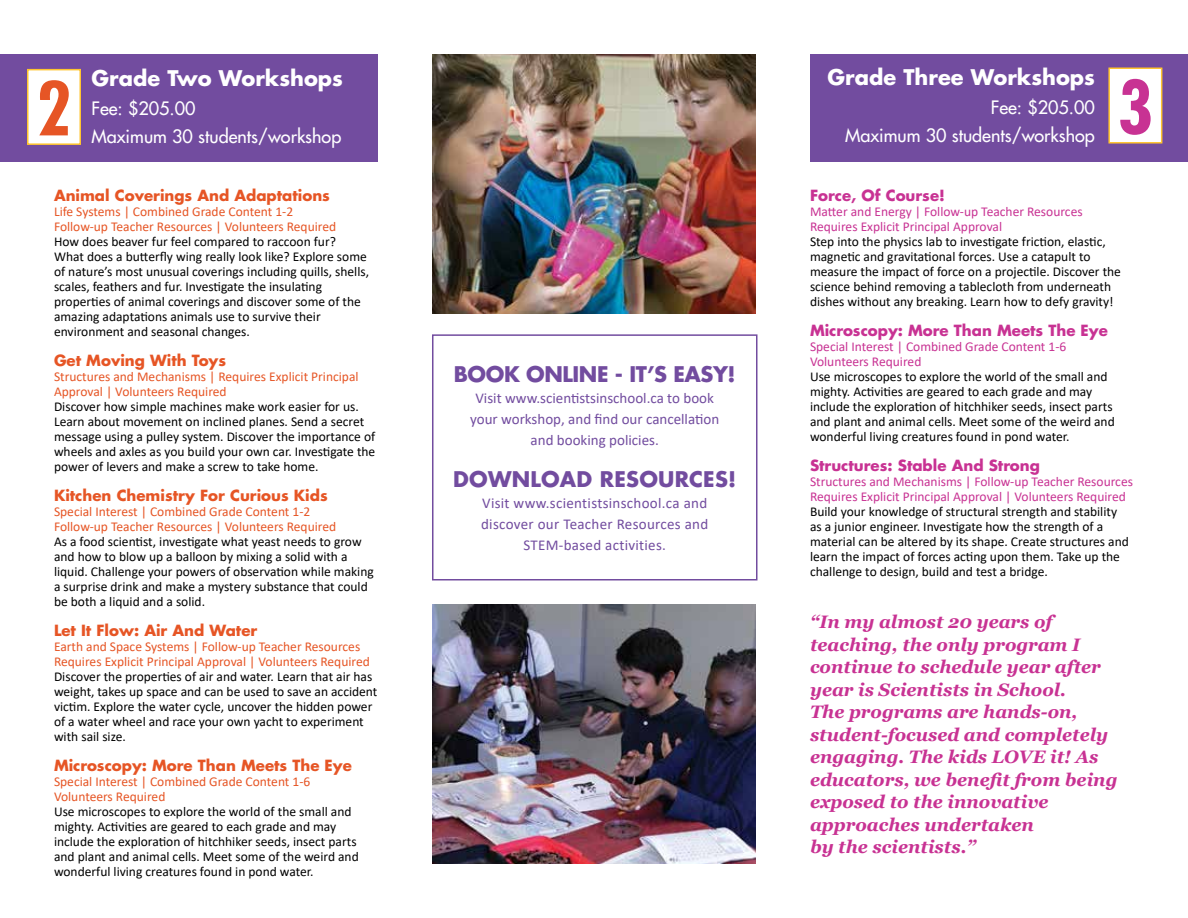
<style>
.page{position:relative;width:1188px;height:918px;background:#fff}
.page>*{position:absolute;margin:0;border:0;box-sizing:border-box;transform-origin:0 0}
.t1{font:700 condensed 72px "Futura";color:#e65525}
.t2{font:700 condensed 72px "Futura";color:#c83293}
.t3{font:700 21px "Futura";color:#fff}
.t4{font:700 21px "Futura";letter-spacing:-.02em;color:#724c9f}
.t5{font:700 21px "Futura";letter-spacing:.01em;color:#724c9f}
.t6{font:italic 700 18px/22.5px "Georgia";color:#c83293}
.t7{font:18px/28.5px "Futura";color:#fff}
.t8{font:15px/21px "Calibri";letter-spacing:.005em;color:#724c9f;text-align:center}
.t9{font:700 15px "Futura";color:#e65525}
.t10{font:700 15px "Futura";color:#c83293}
.t11{font:13.5px/15px "Calibri";color:#000}
.t12{font:13.5px/15px "Calibri";color:#e65525}
.t13{font:13.5px/15px "Calibri";color:#c83293}
</style>
<div class="page">
<div style="left:0;top:54px;width:378px;height:108px;background:#724c9f"></div>
<div style="left:28px;top:70px;width:52px;height:74px;background:#fff"></div>
<div style="left:27px;top:69px;width:54px;height:76px;border:2px solid #ffc52f"></div>
<div style="left:810px;top:54px;width:378px;height:108px;background:#724c9f"></div>
<div style="left:1109px;top:68px;width:53px;height:75px;background:#fff"></div>
<div style="left:1108px;top:68px;width:54px;height:76px;border:2px solid #ffc52f"></div>
<img style="left:432px;top:54px;width:324px;height:259px">
<img style="left:432px;top:605px;width:324px;height:259px">
<div style="left:432px;top:334px;width:326px;height:246px;border:2px solid #724c9f"></div>
<h1 class="t1" style="left:36px;top:64px;width:37px">2</h1>
<h2 class="t3" style="left:92px;top:64px;width:253px">Grade Two Workshops</h2>
<h3 class="t7" style="left:92px;top:94px;width:251px">Fee: $205.00<br>Maximum 30 students/workshop</h3>
<p class="t9" style="left:54px;top:185px;width:277px">Animal Coverings And Adaptations</p>
<p class="t12" style="left:54px;top:204px;width:284px">Life Systems | Combined Grade Content 1-2<br>Follow-up Teacher Resources | Volunteers Required</p>
<p class="t11" style="left:54px;top:234px;width:317px">How does beaver fur feel compared to raccoon fur?<br>What does a butterfly wing really look like? Explore some of nature’s most unusual coverings including quills, shells, scales, feathers and fur. Investigate the insulating properties of animal coverings and discover some of the amazing adaptations animals use to survive their environment and seasonal changes.</p>
<p class="t9" style="left:54px;top:350px;width:174px">Get Moving With Toys</p>
<p class="t12" style="left:54px;top:369px;width:306px">Structures and Mechanisms | Requires Explicit Principal<br>Approval | Volunteers Required</p>
<p class="t11" style="left:54px;top:399px;width:323px">Discover how simple machines make work easier for us.<br>Learn about movement on inclined planes. Send a secret message using a pulley system. Discover the importance of wheels and axles as you build your own car. Investigate the power of levers and make a screw to take home.</p>
<p class="t9" style="left:54px;top:485px;width:275px">Kitchen Chemistry For Curious Kids</p>
<p class="t12" style="left:54px;top:504px;width:284px">Special Interest | Combined Grade Content 1-2<br>Follow-up Teacher Resources | Volunteers Required</p>
<p class="t11" style="left:54px;top:534px;width:321px">As a food scientist, investigate what yeast needs to grow and how to blow up a balloon by mixing a solid with a liquid. Challenge your powers of observation while making a surprise drink and make a mystery substance that could be both a liquid and a solid.</p>
<p class="t9" style="left:54px;top:620px;width:205px">Let It Flow: Air And Water</p>
<p class="t12" style="left:54px;top:639px;width:317px">Earth and Space Systems | Follow-up Teacher Resources<br>Requires Explicit Principal Approval | Volunteers Required</p>
<p class="t11" style="left:54px;top:669px;width:325px">Discover the properties of air and water. Learn that air has weight, takes up space and can be used to save an accident victim. Explore the water cycle, uncover the hidden power of a water wheel and race your own yacht to experiment with sail size.</p>
<p class="t9" style="left:54px;top:755px;width:299px">Microscopy: More Than Meets The Eye</p>
<p class="t12" style="left:54px;top:774px;width:258px">Special Interest | Combined Grade Content 1-6<br>Volunteers Required</p>
<p class="t11" style="left:54px;top:804px;width:306px">Use microscopes to explore the world of the small and mighty. Activities are geared to each grade and may include the exploration of hitchhiker seeds, insect parts and plant and animal cells. Meet some of the weird and wonderful living creatures found in pond water.</p>
<h2 class="t4" style="left:454px;top:360px;width:283px">BOOK ONLINE - IT’S EASY!</h2>
<p class="t8" style="left:470px;top:387px;width:251px">Visit www.scientistsinschool.ca to book your workshop, and find our cancellation and booking policies.</p>
<h2 class="t5" style="left:453px;top:465px;width:284px">DOWNLOAD RESOURCES!</h2>
<p class="t8" style="left:481px;top:492px;width:229px">Visit www.scientistsinschool.ca and discover our Teacher Resources and<br>STEM-based activities.</p>
<h2 class="t3" style="left:828px;top:64px;width:269px">Grade Three Workshops</h2>
<h3 class="t7" style="left:845px;top:93px;width:251px;text-align:right">Fee: $205.00<br>Maximum 30 students/workshop</h3>
<h1 class="t2" style="left:1118px;top:63px;width:37px">3</h1>
<p class="t10" style="left:810px;top:185px;width:136px">Force, Of Course!</p>
<p class="t13" style="left:810px;top:204px;width:274px">Matter and Energy | Follow-up Teacher Resources<br>Requires Explicit Principal Approval</p>
<p class="t11" style="left:810px;top:234px;width:313px">Step into the physics lab to investigate friction, elastic, magnetic and gravitational forces. Use a catapult to measure the impact of force on a projectile. Discover the science behind removing a tablecloth from underneath dishes without any breaking. Learn how to defy gravity!</p>
<p class="t10" style="left:810px;top:320px;width:299px">Microscopy: More Than Meets The Eye</p>
<p class="t13" style="left:810px;top:339px;width:258px">Special Interest | Combined Grade Content 1-6<br>Volunteers Required</p>
<p class="t11" style="left:810px;top:369px;width:306px">Use microscopes to explore the world of the small and mighty. Activities are geared to each grade and may include the exploration of hitchhiker seeds, insect parts and plant and animal cells. Meet some of the weird and wonderful living creatures found in pond water.</p>
<p class="t10" style="left:810px;top:455px;width:231px">Structures: Stable And Strong</p>
<p class="t13" style="left:810px;top:474px;width:325px">Structures and Mechanisms | Follow-up Teacher Resources<br>Requires Explicit Principal Approval | Volunteers Required</p>
<p class="t11" style="left:810px;top:504px;width:320px">Build your knowledge of structural strength and stability as a junior engineer. Investigate how the strength of a material can be altered by its shape. Create structures and learn the impact of forces acting upon them. Take up the challenge to design, build and test a bridge.</p>
<p class="t6" style="left:810px;top:611px;width:309px">“In my almost 20 years of teaching, the only program I continue to schedule year after year is Scientists in School.<br>The programs are hands-on, student-focused and completely engaging. The kids LOVE it! As educators, we benefit from being exposed to the innovative approaches undertaken<br>by the scientists.”</p>
</div>
